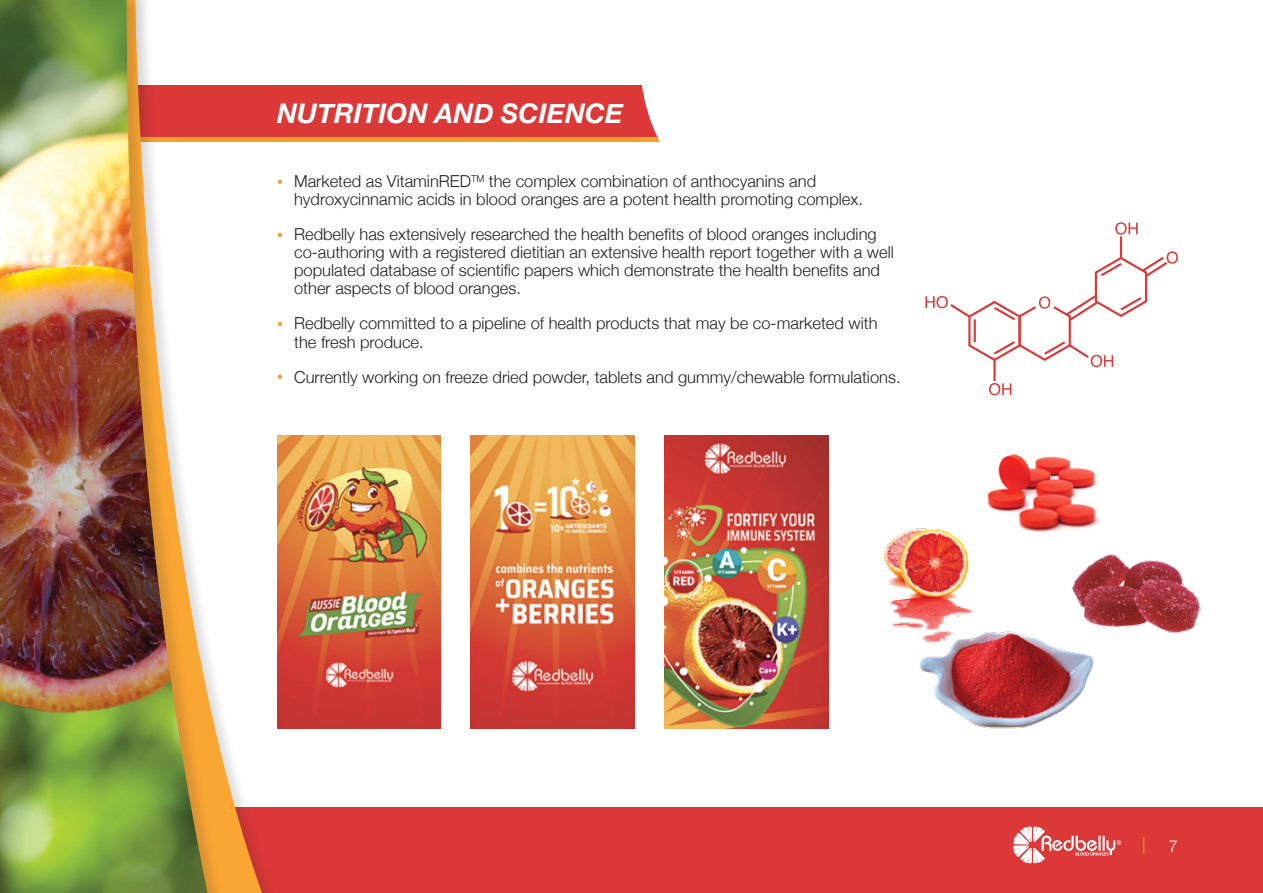
<style>
.page{position:relative;width:1263px;height:893px;background:#fff}
.page>*{position:absolute;margin:0;border:0;box-sizing:border-box;transform-origin:0 0}
.t1{font:italic 700 27px "Helvetica Neue";letter-spacing:.005em;color:#fff}
.RB_BODY_TEXT{font:300 16.5px/18px "Helvetica Neue";color:#231f20}
.t2{font:300 16.5px "Helvetica Neue";color:#f69f2c}
.t3{font:300 16.5px "Helvetica Neue";color:#fff}
.s1{font-size:12px;color:#f69f2c}
</style>
<div class="page">
<div style="left:0;top:808px;width:1263px;height:85px;background:#db3837"></div>
<svg style="left:1013px;top:827px;width:108px;height:36px"></svg>
<div style="left:134px;top:137px;width:527px;height:5px;background:#f69f2c"></div>
<div style="left:134px;top:85px;width:527px;height:52px;background:#db3837"></div>
<div style="left:0;top:0;width:288px;height:893px;background:#231f20;opacity:.15"></div>
<svg style="left:229px;top:0;width:43px;height:893px"></svg>
<div style="left:0;top:0;width:229px;height:893px;background:#231f20;opacity:.15"></div>
<img style="left:0;top:0;width:208px;height:893px">
<img style="left:277px;top:435px;width:164px;height:294px">
<svg style="left:1115px;top:222px;width:23px;height:13px"></svg>
<svg style="left:989px;top:383px;width:22px;height:12px"></svg>
<hr style="left:993px;top:360px;width:2px;height:21px;background:#db3837">
<hr style="left:1120px;top:236px;width:2px;height:22px;background:#db3837">
<svg style="left:925px;top:251px;width:253px;height:116px"></svg>
<img style="left:471px;top:435px;width:164px;height:294px">
<img style="left:664px;top:435px;width:164px;height:294px">
<img style="left:883px;top:528px;width:211px;height:201px">
<img style="left:1066px;top:548px;width:135px;height:90px">
<img style="left:984px;top:454px;width:117px;height:86px">
<svg style="left:642px;top:85px;width:19px;height:57px"></svg>
<p class="t1" style="left:277px;top:92px;width:348px">NUTRITION AND SCIENCE</p>
<p class="RB_BODY_TEXT" style="left:294px;top:171px;width:570px;text-indent:-17px"><span class="s1">•</span> Marketed as VitaminRED<sup>TM</sup> the complex combination of anthocyanins and hydroxycinnamic acids in blood oranges are a potent health promoting complex.</p>
<p class="RB_BODY_TEXT" style="left:294px;top:224px;width:601px;text-indent:-17px"><span class="s1">•</span> Redbelly has extensively researched the health benefits of blood oranges including co-authoring with a registered dietitian an extensive health report together with a well populated database of scientific papers which demonstrate the health benefits and other aspects of blood oranges.</p>
<p class="RB_BODY_TEXT" style="left:294px;top:313px;width:585px;text-indent:-17px"><span class="s1">•</span> Redbelly committed to a pipeline of health products that may be co-marketed with the fresh produce.</p>
<p class="RB_BODY_TEXT" style="left:277px;top:366px;width:625px"><span class="s1">•</span> Currently working on freeze dried powder, tablets and gummy/chewable formulations.</p>
<p class="t2" style="left:1142px;top:831px;width:5px">|</p>
<p class="t3" style="left:1169px;top:832px;width:11px">7</p>
</div>
